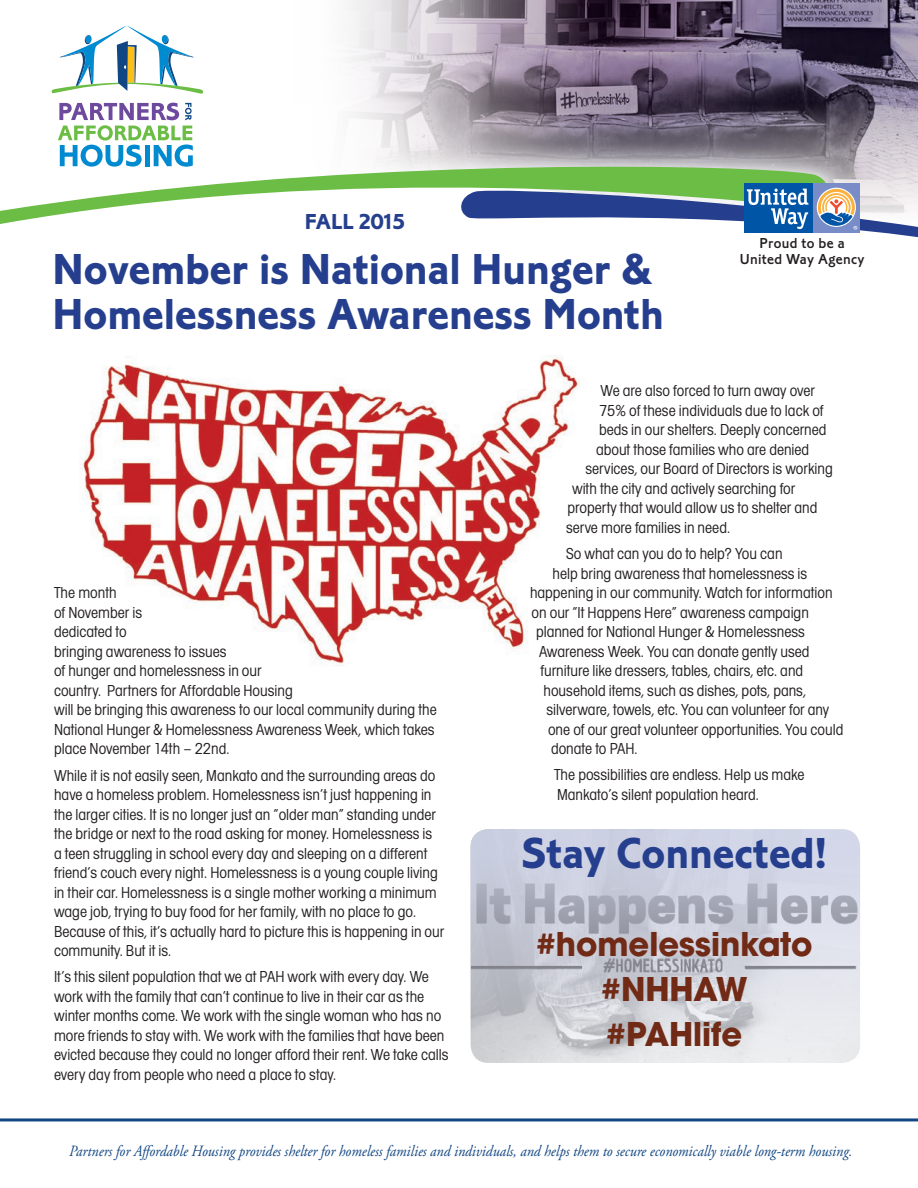
<style>
.page{position:relative;width:918px;height:1188px;background:#fff}
.page>*{position:absolute;margin:0;border:0;box-sizing:border-box;transform-origin:0 0}
.t1{font:45px/45px "Corinthian Bold Plain";color:#253f8e}
.t2{font:700 36px/45px "Avant Garde Gothic Itc T";color:#712a16;text-align:center}
.t3{font:22.5px "Corinthian Bold Plain";color:#253f8e}
.t4{font:condensed 16.5px/19.5px "Avant Garde Gothic Itc T";color:#231f20}
.t5{font:italic 15.6px "Adobe Garamond Pro";color:#114682;scale:.91 1}
.t6{font:15px/16.5px "Corinthian Medium Plain";letter-spacing:.025em;color:#231f20;text-align:center}
</style>
<div class="page">
<svg style="left:471px;top:829px;width:389px;height:234px;background:#ccced9"></svg>
<img style="left:541px;top:0;width:377px;height:187px">
<svg style="left:348px;top:0;width:193px;height:84px;background:#c8c0c9"></svg>
<svg style="left:59px;top:25px;width:135px;height:59px"></svg>
<hr style="left:0;top:1118px;width:918px;height:3px;background:#114682">
<img style="left:79px;top:356px;width:493px;height:310px">
<svg style="left:51px;top:84px;width:806px;height:99px"></svg>
<svg style="left:0;top:156px;width:835px;height:68px"></svg>
<svg style="left:457px;top:187px;width:461px;height:229px"></svg>
<div style="left:813px;top:183px;width:47px;height:49px;background:#788dc7"></div>
<svg style="left:817px;top:188px;width:39px;height:39px"></svg>
<div style="left:744px;top:183px;width:69px;height:49px;background:#0155a7"></div>
<svg style="left:747px;top:189px;width:61px;height:40px"></svg>
<svg style="left:818px;top:189px;width:39px;height:41px"></svg>
<h3 class="t3" style="left:305px;top:208px;width:102px">FALL 2015</h3>
<h1 class="t1" style="left:52px;top:246px;width:613px">November is National Hunger &amp;<br>Homelessness Awareness Month</h1>
<p class="t6" style="left:740px;top:234px;width:126px">Proud to be a<br>United Way Agency</p>
<p class="t4" style="left:54px;top:583px;width:384px">The month<br>of November is<br>dedicated to<br>bringing awareness to issues<br>of hunger and homelessness in our<br>country. Partners for Affordable Housing<br>will be bringing this awareness to our local community during the<br>National Hunger &amp; Homelessness Awareness Week, which takes place November 14th – 22nd.</p>
<p class="t4" style="left:54px;top:765px;width:392px">While it is not easily seen, Mankato and the surrounding areas do have a homeless problem. Homelessness isn’t just happening in the larger cities. It is no longer just an “older man” standing under the bridge or next to the road asking for money. Homelessness is<br>a teen struggling in school every day and sleeping on a different friend’s couch every night. Homelessness is a young couple living in their car. Homelessness is a single mother working a minimum wage job, trying to buy food for her family, with no place to go.<br>Because of this, it’s actually hard to picture this is happening in our community. But it is.</p>
<p class="t4" style="left:54px;top:967px;width:396px">It’s this silent population that we at PAH work with every day. We work with the family that can’t continue to live in their car as the winter months come. We work with the single woman who has no more friends to stay with. We work with the families that have been evicted because they could no longer afford their rent. We take calls every day from people who need a place to stay.</p>
<p class="t4" style="left:601px;top:381px;width:216px">We are also forced to turn away over</p>
<p class="t4" style="left:599px;top:400px;width:226px">75% of these individuals due to lack of</p>
<p class="t4" style="left:599px;top:420px;width:229px">beds in our shelters. Deeply concerned</p>
<p class="t4" style="left:596px;top:439px;width:215px">about those families who are denied</p>
<p class="t4" style="left:586px;top:459px;width:249px">services, our Board of Directors is working</p>
<p class="t4" style="left:572px;top:478px;width:225px">with the city and actively searching for</p>
<p class="t4" style="left:568px;top:498px;width:251px">property that would allow us to shelter and</p>
<p class="t4" style="left:566px;top:517px;width:165px">serve more families in need.</p>
<p class="t4" style="left:566px;top:544px;width:218px">So what can you do to help? You can</p>
<p class="t4" style="left:553px;top:563px;width:256px">help bring awareness that homelessness is</p>
<p class="t4" style="left:530px;top:583px;width:304px">happening in our community. Watch for information</p>
<p class="t4" style="left:532px;top:602px;width:279px">on our “It Happens Here” awareness campaign</p>
<p class="t4" style="left:536px;top:622px;width:271px">planned for National Hunger &amp; Homelessness</p>
<p class="t4" style="left:539px;top:641px;width:272px">Awareness Week. You can donate gently used</p>
<p class="t4" style="left:541px;top:661px;width:264px">furniture like dressers, tables, chairs, etc. and</p>
<p class="t4" style="left:544px;top:680px;width:264px">household items, such as dishes, pots, pans,</p>
<p class="t4" style="left:547px;top:700px;width:284px">silverware, towels, etc. You can volunteer for any</p>
<p class="t4" style="left:548px;top:719px;width:297px">one of our great volunteer opportunities. You could</p>
<p class="t4" style="left:551px;top:739px;width:88px">donate to PAH.</p>
<p class="t4" style="left:554px;top:765px;width:252px">The possibilities are endless. Help us make<br>Mankato’s silent population heard.</p>
<h1 class="t1" style="left:522px;top:830px;width:307px">Stay Connected!</h1>
<h2 class="t2" style="left:536px;top:920px;width:278px">#homelessinkato #NHHAW #PAHlife</h2>
<p class="t5" style="left:69px;top:1141px;width:862px">Partners for Affordable Housing provides shelter for homeless families and individuals, and helps them to secure economically viable long-term housing.</p>
</div>
